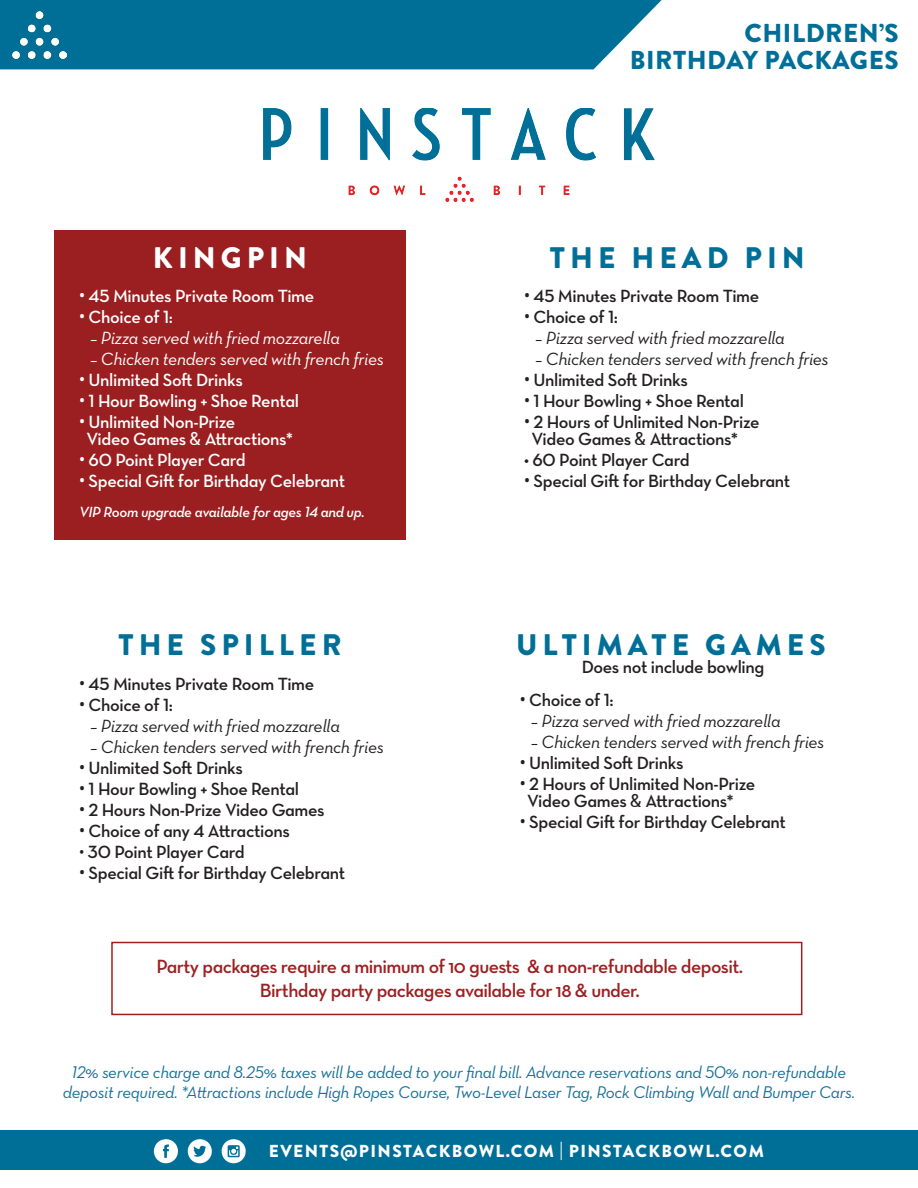
<style>
.page{position:relative;width:918px;height:1188px;background:#fff}
.page>*{position:absolute;margin:0;border:0;box-sizing:border-box;transform-origin:0 0}
.t1{font:900 29.7px "Brandon Grotesque";letter-spacing:.17em;color:#006f97}
.t2{font:900 29.7px "Brandon Grotesque";letter-spacing:.17em;color:#fff}
.t3{font:900 25.95px/27px "Brandon Grotesque";letter-spacing:.02em;color:#006f97;text-align:right}
.t4{font:19.5px/24px "Neutraface Text Demi Alt";letter-spacing:-.03em;color:#9c2021;text-align:center}
.t5{font:18px/16.5px "Neutraface Text Demi Alt";letter-spacing:-.02em;color:#231f20}
.t6{font:18px "Neutraface Text Book Italic Alt";letter-spacing:-.02em;color:#231f20}
.t7{font:18px/16.5px "Neutraface Text Demi Alt";letter-spacing:-.02em;color:#fff}
.t8{font:18px "Neutraface Text Book Italic Alt";letter-spacing:-.02em;color:#fff}
.t9{font:900 17.4px "Brandon Grotesque";letter-spacing:.08em;color:#fff}
.t10{font:17.25px/19.5px "Neutraface Text Book Italic Alt";letter-spacing:-.02em;color:#167098;text-align:center}
.t11{font:15px "Neutraface Text Demi Italic Alt";letter-spacing:-.02em;color:#fff}
.s1{font-family:"Roboto Slab"}
.s2{font-family:"Roboto Slab";font-size:16.05px}
</style>
<div class="page">
<div style="left:0;top:1130px;width:918px;height:40px;background:#006f97"></div>
<svg style="left:154px;top:1139px;width:24px;height:24px"></svg>
<svg style="left:188px;top:1139px;width:24px;height:24px"></svg>
<svg style="left:222px;top:1139px;width:24px;height:24px"></svg>
<div style="left:0;top:0;width:662px;height:69px;background:#006f97"></div>
<img style="left:13px;top:12px;width:53px;height:46px">
<div style="left:54px;top:231px;width:352px;height:309px;background:#9b1f20"></div>
<div style="left:111px;top:942px;width:691px;height:73px;border:2px solid #9c2021"></div>
<img style="left:263px;top:108px;width:392px;height:93px">
<p class="t3" style="left:630px;top:20px;width:270px">CHILDREN’S<br>BIRTHDAY PACKAGES</p>
<p class="t2" style="left:153px;top:237px;width:156px">KINGPIN</p>
<p class="t1" style="left:550px;top:237px;width:256px">THE HEAD PIN</p>
<p class="t7" style="left:79px;top:288px;width:237px"><span class="s1">•</span> 45 Minutes Private Room Time</p>
<p class="t7" style="left:79px;top:309px;width:95px"><span class="s1">•</span> Choice of 1:</p>
<p class="t8" style="left:91px;top:327px;width:251px">– Pizza served with fried mozzarella</p>
<p class="t8" style="left:91px;top:348px;width:295px">– Chicken tenders served with french fries</p>
<p class="t7" style="left:79px;top:372px;width:165px"><span class="s1">•</span> Unlimited Soft Drinks</p>
<p class="t7" style="left:79px;top:393px;width:221px"><span class="s1">•</span> 1 Hour Bowling + Shoe Rental</p>
<p class="t7" style="left:87px;top:414px;width:208px;text-indent:-8px"><span class="s1">•</span> Unlimited Non-Prize<br>Video Games <span class="s1">&amp;</span> Attractions*</p>
<p class="t7" style="left:79px;top:451px;width:168px"><span class="s1">•</span> 60 Point Player Card</p>
<p class="t7" style="left:79px;top:472px;width:268px"><span class="s1">•</span> Special Gift for Birthday Celebrant</p>
<p class="t11" style="left:79px;top:502px;width:287px">VIP Room upgrade available for ages 14 and up.</p>
<p class="t5" style="left:524px;top:288px;width:237px"><span class="s1">•</span> 45 Minutes Private Room Time</p>
<p class="t5" style="left:524px;top:309px;width:95px"><span class="s1">•</span> Choice of 1:</p>
<p class="t6" style="left:536px;top:327px;width:251px">– Pizza served with fried mozzarella</p>
<p class="t6" style="left:536px;top:348px;width:295px">– Chicken tenders served with french fries</p>
<p class="t5" style="left:524px;top:372px;width:165px"><span class="s1">•</span> Unlimited Soft Drinks</p>
<p class="t5" style="left:524px;top:393px;width:221px"><span class="s1">•</span> 1 Hour Bowling + Shoe Rental</p>
<p class="t5" style="left:532px;top:414px;width:230px;text-indent:-8px"><span class="s1">•</span> 2 Hours of Unlimited Non-Prize<br>Video Games <span class="s1">&amp;</span> Attractions*</p>
<p class="t5" style="left:524px;top:451px;width:167px">• 60 Point Player Card</p>
<p class="t5" style="left:524px;top:472px;width:268px"><span class="s1">•</span> Special Gift for Birthday Celebrant</p>
<p class="t1" style="left:118px;top:624px;width:225px">THE SPILLER</p>
<p class="t1" style="left:516px;top:624px;width:311px">ULTIMATE GAMES</p>
<p class="t5" style="left:79px;top:675px;width:237px"><span class="s1">•</span> 45 Minutes Private Room Time</p>
<p class="t5" style="left:79px;top:696px;width:95px"><span class="s1">•</span> Choice of 1:</p>
<p class="t6" style="left:91px;top:714px;width:251px">– Pizza served with fried mozzarella</p>
<p class="t6" style="left:91px;top:735px;width:295px">– Chicken tenders served with french fries</p>
<p class="t5" style="left:79px;top:759px;width:165px"><span class="s1">•</span> Unlimited Soft Drinks</p>
<p class="t5" style="left:79px;top:780px;width:221px"><span class="s1">•</span> 1 Hour Bowling + Shoe Rental</p>
<p class="t5" style="left:79px;top:801px;width:247px"><span class="s1">•</span> 2 Hours Non-Prize Video Games</p>
<p class="t5" style="left:79px;top:822px;width:212px"><span class="s1">•</span> Choice of any 4 Attractions</p>
<p class="t5" style="left:79px;top:843px;width:167px"><span class="s2">•</span> 30 Point Player Card</p>
<p class="t5" style="left:79px;top:864px;width:268px"><span class="s1">•</span> Special Gift for Birthday Celebrant</p>
<p class="t5" style="left:582px;top:659px;width:184px">Does not include bowling</p>
<p class="t5" style="left:520px;top:692px;width:95px"><span class="s1">•</span> Choice of 1:</p>
<p class="t6" style="left:531px;top:710px;width:251px">– Pizza served with fried mozzarella</p>
<p class="t6" style="left:531px;top:731px;width:295px">– Chicken tenders served with french fries</p>
<p class="t5" style="left:520px;top:755px;width:165px"><span class="s1">•</span> Unlimited Soft Drinks</p>
<p class="t5" style="left:527px;top:776px;width:230px;text-indent:-8px"><span class="s1">•</span> 2 Hours of Unlimited Non-Prize<br>Video Games <span class="s1">&amp;</span> Attractions*</p>
<p class="t5" style="left:520px;top:813px;width:268px"><span class="s1">•</span> Special Gift for Birthday Celebrant</p>
<p class="t4" style="left:156px;top:954px;width:588px">Party packages require a minimum of 10 guests &amp; a non-refundable deposit.<br>Birthday party packages available for 18 &amp; under.</p>
<p class="t10" style="left:63px;top:1062px;width:794px">12% service charge and 8.25% taxes will be added to your final bill. Advance reservations and 50% non-refundable deposit required. *Attractions include High Ropes Course, Two-Level Laser Tag, Rock Climbing Wall and Bumper Cars.</p>
<p class="t9" style="left:269px;top:1139px;width:497px">EVENTS@PINSTACKBOWL.COM | PINSTACKBOWL.COM</p>
</div>
